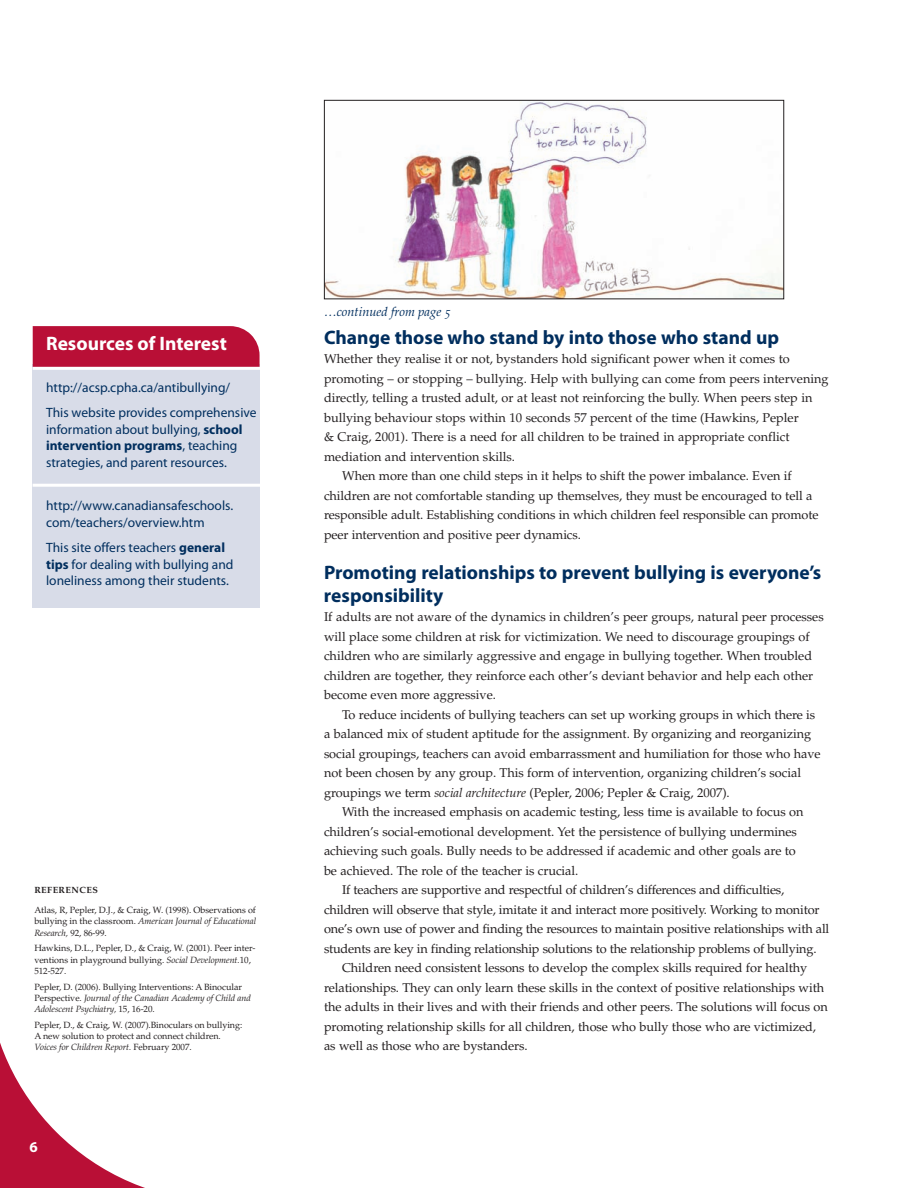
<style>
.page{position:relative;width:918px;height:1188px;background:#fff}
.page>*{position:absolute;margin:0;border:0;box-sizing:border-box;transform-origin:0 0}
.t1{font:700 19.5px/22.5px "Myriad Pro";color:#002e5e}
.t2{font:700 19.5px "Myriad Pro";color:#fff}
.t3{font:700 15px "Myriad Pro";color:#fff}
.t4{font:13.5px/16.5px "Myriad Pro";color:#002e5e}
.t5{font:12.75px/19.5px "Palatino";letter-spacing:-.005em;color:#231f20}
.t6{font:12.75px "Palatino Italic Os F";color:#002e5e}
.t7{font:9px/11.2px "Palatino";letter-spacing:-.005em;color:#231f20}
.t8{font:9px "Palatino Bold Os F";letter-spacing:.05em;color:#231f20}
.s1{font-weight:700}
.s2{font-style:italic}
</style>
<div class="page">
<div style="left:33px;top:365px;width:227px;height:243px;background:#d8dce8"></div>
<svg style="left:0;top:1043px;width:145px;height:145px"></svg>
<img style="left:326px;top:102px;width:456px;height:195px">
<div style="left:324px;top:100px;width:460px;height:199px;border:1px solid #231f20"></div>
<svg style="left:33px;top:326px;width:227px;height:41px;background:#ba163b"></svg>
<hr style="left:33px;top:367px;width:236px;height:3px;background:#fff">
<hr style="left:33px;top:484px;width:236px;height:3px;background:#fff">
<h1 class="t2" style="left:46px;top:336px;width:182px">Resources of Interest</h1>
<p class="t4" style="left:46px;top:376px;width:212px;line-height:25.5px">http://acsp.cpha.ca/antibullying/<br>This website provides comprehensive</p>
<p class="t4" style="left:46px;top:422px;width:198px">information about bullying, <span class="s1">school intervention programs</span>, teaching strategies, and parent resources.</p>
<p class="t4" style="left:46px;top:499px;width:189px">http://www.canadiansafeschools. com/teachers/overview.htm</p>
<p class="t4" style="left:46px;top:541px;width:189px">This site offers teachers <span class="s1">general tips</span> for dealing with bullying and loneliness among their students.</p>
<p class="t8" style="left:34px;top:886px;width:65px">REFERENCES</p>
<p class="t7" style="left:34px;top:905px;width:223px;text-align:justify">Atlas, R, Pepler, D.J., &amp; Craig, W. (1998). Observations of bullying in the classroom. <span class="s2">American Journal of Educational Research,</span> 92, 86-99.</p>
<p class="t7" style="left:34px;top:944px;width:223px">Hawkins, D.L., Pepler, D., &amp; Craig, W. (2001). Peer inter&shy;ventions in playground bullying. <span class="s2">Social Development.</span>10,<br>512-527.</p>
<p class="t7" style="left:34px;top:982px;width:218px">Pepler, D. (2006). Bullying Interventions: A Binocular<br>Perspective. <span class="s2">Journal of the Canadian Academy of Child and<br>Adolescent Psychiatry,</span> 15, 16-20.</p>
<p class="t7" style="left:34px;top:1020px;width:210px">Pepler, D., &amp; Craig, W. (2007).Binoculars on bullying:<br>A new solution to protect and connect children.<br><span class="s2">Voices for Children Report.</span> February 2007.</p>
<p class="t3" style="left:30px;top:1141px;width:10px">6</p>
<p class="t6" style="left:324px;top:307px;width:129px">…continued from page 5</p>
<h1 class="t1" style="left:324px;top:327px;width:457px">Change those who stand by into those who stand up</h1>
<p class="t5" style="left:324px;top:350px;width:467px">Whether they realise it or not, bystanders hold significant power when it comes to</p>
<p class="t5" style="left:324px;top:370px;width:506px">promoting – or stopping – bullying. Help with bullying can come from peers intervening</p>
<p class="t5" style="left:324px;top:389px;width:490px">directly, telling a trusted adult, or at least not reinforcing the bully. When peers step in</p>
<p class="t5" style="left:324px;top:409px;width:476px">bullying behaviour stops within 10 seconds 57 percent of the time (Hawkins, Pepler</p>
<p class="t5" style="left:324px;top:428px;width:467px">&amp; Craig, 2001). There is a need for all children to be trained in appropriate conflict</p>
<p class="t5" style="left:324px;top:448px;width:193px">mediation and intervention skills.</p>
<p class="t5" style="left:342px;top:467px;width:451px">When more than one child steps in it helps to shift the power imbalance. Even if</p>
<p class="t5" style="left:324px;top:487px;width:490px">children are not comfortable standing up themselves, they must be encouraged to tell a</p>
<p class="t5" style="left:324px;top:506px;width:496px">responsible adult. Establishing conditions in which children feel responsible can promote</p>
<p class="t5" style="left:324px;top:526px;width:259px">peer intervention and positive peer dynamics.</p>
<h1 class="t1" style="left:324px;top:563px;width:499px">Promoting relationships to prevent bullying is everyone’s responsibility</h1>
<p class="t5" style="left:324px;top:608px;width:501px">If adults are not aware of the dynamics in children’s peer groups, natural peer processes will place some children at risk for victimization. We need to discourage groupings of children who are similarly aggressive and engage in bullying together. When troubled children are together, they reinforce each other’s deviant behavior and help each other become even more aggressive.</p>
<p class="t5" style="left:324px;top:706px;width:498px;text-indent:18px">To reduce incidents of bullying teachers can set up working groups in which there is a balanced mix of student aptitude for the assignment. By organizing and reorganizing social groupings, teachers can avoid embarrassment and humiliation for those who have not been chosen by any group. This form of intervention, organizing children’s social groupings we term <span class="s2">social architecture</span> (Pepler, 2006; Pepler &amp; Craig, 2007).</p>
<p class="t5" style="left:324px;top:803px;width:481px;text-indent:18px">With the increased emphasis on academic testing, less time is available to focus on children’s social-emotional development. Yet the persistence of bullying undermines achieving such goals. Bully needs to be addressed if academic and other goals are to be achieved. The role of the teacher is crucial.</p>
<p class="t5" style="left:342px;top:881px;width:444px">If teachers are supportive and respectful of children’s differences and difficulties,</p>
<p class="t5" style="left:324px;top:901px;width:497px">children will observe that style, imitate it and interact more positively. Working to monitor</p>
<p class="t5" style="left:324px;top:920px;width:507px">one’s own use of power and finding the resources to maintain positive relationships with all</p>
<p class="t5" style="left:324px;top:940px;width:494px">students are key in finding relationship solutions to the relationship problems of bullying.</p>
<p class="t5" style="left:342px;top:959px;width:467px">Children need consistent lessons to develop the complex skills required for healthy</p>
<p class="t5" style="left:324px;top:979px;width:502px">relationships. They can only learn these skills in the context of positive relationships with</p>
<p class="t5" style="left:324px;top:998px;width:505px">the adults in their lives and with their friends and other peers. The solutions will focus on</p>
<p class="t5" style="left:324px;top:1018px;width:494px">promoting relationship skills for all children, those who bully those who are victimized,</p>
<p class="t5" style="left:324px;top:1037px;width:205px">as well as those who are bystanders.</p>
</div>
